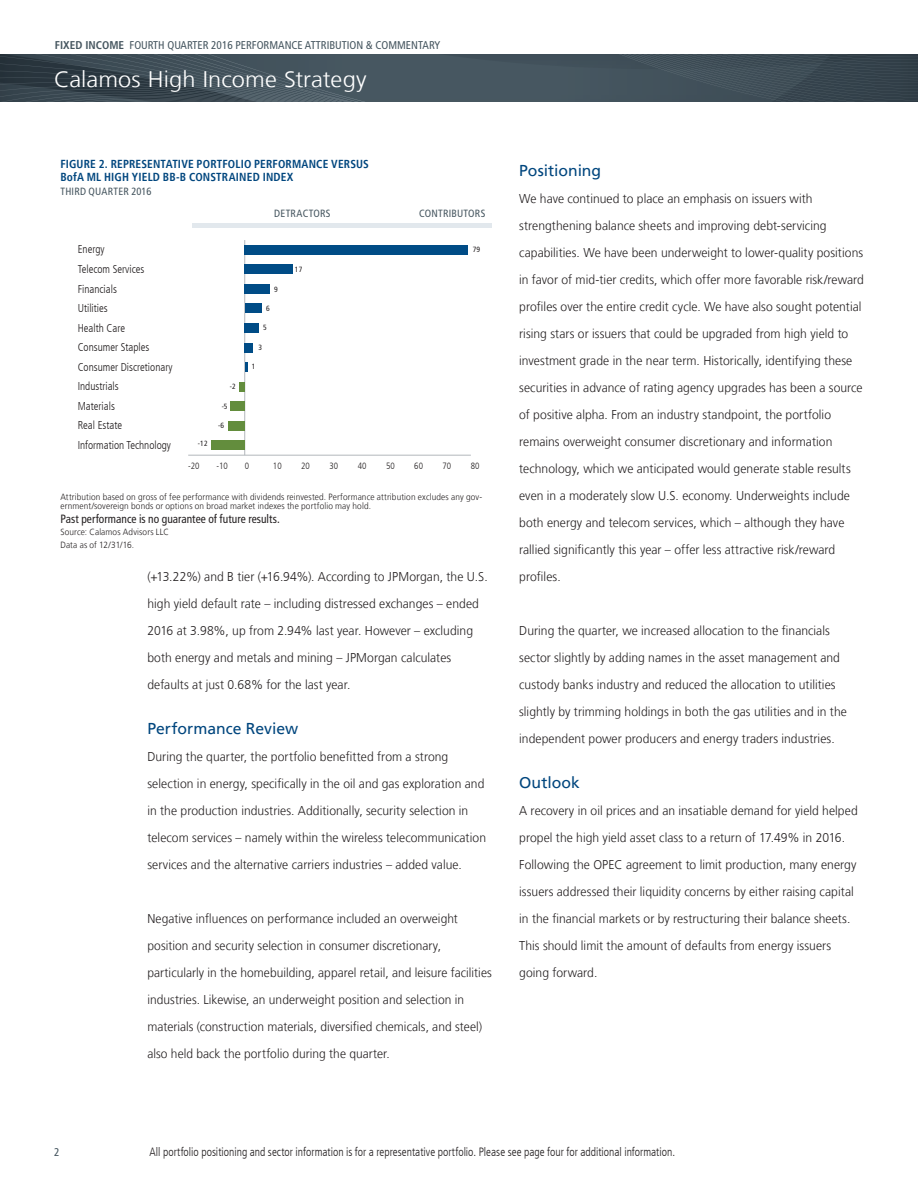
<style>
.page{position:relative;width:918px;height:1188px;background:#fff}
.page>*{position:absolute;margin:0;border:0;box-sizing:border-box;transform-origin:0 0}
.t1{font:300 22.5px "Frutiger LT";letter-spacing:.005em;color:#fff;scale:1.05 1}
.t2{font:15.75px "Frutiger LT";color:#00467e}
.t3{font:300 12.75px/27px "Frutiger LT";letter-spacing:.005em;color:#231f20;scale:.95 1}
.t4{font:300 12.75px/27px "Frutiger LT";letter-spacing:.005em;color:#231f20;scale:.94 1}
.t5{font:300 condensed 12px "Frutiger LT";color:#231f20;scale:.95 1}
.t6{font:condensed 12px "Frutiger LT";letter-spacing:.005em;color:#231f20;scale:.95 1}
.t7{font:700 condensed 11.7px/13.5px "Frutiger LT";letter-spacing:.015em;color:#00467e}
.t8{font:300 condensed 11.4px "Frutiger LT";color:#231f20}
.t9{font:condensed 11.25px "Frutiger LT";color:#45555f}
.t10{font:condensed 10.5px "Frutiger LT";letter-spacing:.02em;color:#45555f}
.t11{font:300 condensed 9.15px "Frutiger LT";color:#231f20}
.t12{font:300 9px/9px "Frutiger LT";letter-spacing:.015em;color:#231f20;scale:.92 1}
.t13{font:condensed 7.65px "Frutiger LT";color:#231f20}
.s1{font-weight:700}
</style>
<div class="page">
<svg style="left:0;top:54px;width:918px;height:47px;fill:#42525b"></svg>
<hr style="left:192px;top:223px;width:300px;height:4px;background:#e2e8ed">
<hr style="left:188px;top:455px;width:283px;height:1px;background:#b2b7bb">
<hr style="left:244px;top:240px;width:1px;height:215px;background:#b2b7bb">
<div style="left:245px;top:245px;width:223px;height:10px;background:#004c86"></div>
<div style="left:245px;top:264px;width:48px;height:10px;background:#004c86"></div>
<div style="left:245px;top:284px;width:25px;height:10px;background:#004c86"></div>
<div style="left:245px;top:304px;width:17px;height:9px;background:#004c86"></div>
<div style="left:245px;top:323px;width:14px;height:10px;background:#004c86"></div>
<div style="left:245px;top:343px;width:8px;height:10px;background:#004c86"></div>
<svg style="left:245px;top:362px;width:3px;height:10px"></svg>
<div style="left:239px;top:382px;width:6px;height:10px;background:#638d3d"></div>
<div style="left:231px;top:401px;width:14px;height:10px;background:#638d3d"></div>
<div style="left:228px;top:421px;width:17px;height:10px;background:#638d3d"></div>
<div style="left:211px;top:441px;width:34px;height:9px;background:#638d3d"></div>
<p class="t9" style="left:55px;top:39px;width:387px"><span class="s1">FIXED INCOME</span> FOURTH QUARTER 2016 PERFORMANCE ATTRIBUTION &amp; COMMENTARY</p>
<h1 class="t1" style="left:54px;top:66px;width:299px">Calamos High Income Strategy</h1>
<p class="t7" style="left:60px;top:157px;width:310px">FIGURE 2. REPRESENTATIVE PORTFOLIO PERFORMANCE VERSUS<br>BofA ML HIGH YIELD BB-B CONSTRAINED INDEX</p>
<p class="t10" style="left:60px;top:185px;width:92px">THIRD QUARTER 2016</p>
<p class="t10" style="left:274px;top:207px;width:58px">DETRACTORS</p>
<p class="t10" style="left:419px;top:207px;width:68px">CONTRIBUTORS</p>
<p class="t8" style="left:78px;top:243px;width:28px">Energy</p>
<p class="t13" style="left:473px;top:245px;width:9px">79</p>
<p class="t13" style="left:295px;top:265px;width:9px">17</p>
<p class="t13" style="left:274px;top:285px;width:5px">9</p>
<p class="t13" style="left:266px;top:303px;width:5px">6</p>
<p class="t13" style="left:263px;top:323px;width:5px">5</p>
<p class="t13" style="left:259px;top:343px;width:5px">3</p>
<p class="t13" style="left:252px;top:362px;width:5px">1</p>
<p class="t13" style="left:230px;top:382px;width:7px">-2</p>
<p class="t13" style="left:222px;top:402px;width:7px">-5</p>
<p class="t13" style="left:218px;top:421px;width:7px">-6</p>
<p class="t13" style="left:198px;top:439px;width:11px">-12</p>
<p class="t8" style="left:78px;top:263px;width:68px">Telecom Services</p>
<p class="t8" style="left:78px;top:282px;width:41px">Financials</p>
<p class="t8" style="left:78px;top:302px;width:32px">Utilities</p>
<p class="t8" style="left:78px;top:321px;width:49px">Health Care</p>
<p class="t8" style="left:78px;top:341px;width:73px">Consumer Staples</p>
<p class="t8" style="left:78px;top:360px;width:96px">Consumer Discretionary</p>
<p class="t8" style="left:78px;top:380px;width:43px">Industrials</p>
<p class="t8" style="left:78px;top:399px;width:39px">Materials</p>
<p class="t8" style="left:78px;top:419px;width:46px">Real Estate</p>
<p class="t8" style="left:78px;top:439px;width:95px">Information Technology</p>
<p class="t11" style="left:188px;top:460px;width:13px">-20</p>
<p class="t11" style="left:216px;top:460px;width:13px">-10</p>
<p class="t11" style="left:245px;top:460px;width:6px">0</p>
<p class="t11" style="left:273px;top:460px;width:10px">10</p>
<p class="t11" style="left:301px;top:460px;width:10px">20</p>
<p class="t11" style="left:330px;top:460px;width:10px">30</p>
<p class="t11" style="left:358px;top:460px;width:10px">40</p>
<p class="t11" style="left:386px;top:460px;width:10px">50</p>
<p class="t11" style="left:414px;top:460px;width:10px">60</p>
<p class="t11" style="left:443px;top:460px;width:10px">70</p>
<p class="t11" style="left:471px;top:460px;width:10px">80</p>
<p class="t12" style="left:60px;top:493px;width:460px">Attribution based on gross of fee performance with dividends reinvested. Performance attribution excludes any gov&shy;ernment/sovereign bonds or options on broad market indexes the portfolio may hold.</p>
<p class="t6" style="left:60px;top:512px;width:232px">Past performance is no guarantee of future results.</p>
<p class="t12" style="left:60px;top:526px;width:120px;line-height:12.3px">Source: Calamos Advisors LLC<br>Data as of 12/31/16.</p>
<p class="t3" style="left:147px;top:563px;width:360px">(+13.22%) and B tier (+16.94%). According to JPMorgan, the U.S. high yield default rate – including distressed exchanges – ended 2016 at 3.98%, up from 2.94% last year. However – excluding both energy and metals and mining – JPMorgan calculates defaults at just 0.68% for the last year.</p>
<p class="t2" style="left:147px;top:719px;width:152px">Performance Review</p>
<p class="t3" style="left:147px;top:743px;width:358px">During the quarter, the portfolio benefitted from a strong selection in energy, specifically in the oil and gas exploration and in the production industries. Additionally, security selection in telecom services – namely within the wireless telecommunication services and the alternative carriers industries – added value.</p>
<p class="t4" style="left:147px;top:905px;width:368px">Negative influences on performance included an overweight position and security selection in consumer discretionary, particularly in the homebuilding, apparel retail, and leisure facilities industries. Likewise, an underweight position and selection in materials (construction materials, diversified chemicals, and steel) also held back the portfolio during the quarter.</p>
<p class="t2" style="left:519px;top:161px;width:84px">Positioning</p>
<p class="t3" style="left:519px;top:185px;width:364px">We have continued to place an emphasis on issuers with strengthening balance sheets and improving debt-servicing capabilities. We have been underweight to lower-quality positions in favor of mid-tier credits, which offer more favorable risk/reward profiles over the entire credit cycle. We have also sought potential rising stars or issuers that could be upgraded from high yield to investment grade in the near term. Historically, identifying these securities in advance of rating agency upgrades has been a source of positive alpha. From an industry standpoint, the portfolio remains overweight consumer discretionary and information technology, which we anticipated would generate stable results even in a moderately slow U.S. economy. Underweights include both energy and telecom services, which – although they have rallied significantly this year – offer less attractive risk/reward profiles.</p>
<p class="t3" style="left:519px;top:617px;width:347px">During the quarter, we increased allocation to the financials sector slightly by adding names in the asset management and custody banks industry and reduced the allocation to utilities slightly by trimming holdings in both the gas utilities and in the independent power producers and energy traders industries.</p>
<p class="t2" style="left:519px;top:773px;width:62px">Outlook</p>
<p class="t3" style="left:519px;top:797px;width:358px">A recovery in oil prices and an insatiable demand for yield helped propel the high yield asset class to a return of 17.49% in 2016.<br>Following the OPEC agreement to limit production, many energy issuers addressed their liquidity concerns by either raising capital in the financial markets or by restructuring their balance sheets.<br>This should limit the amount of defaults from energy issuers going forward.</p>
<p class="t9" style="left:54px;top:1145px;width:7px">2</p>
<p class="t5" style="left:149px;top:1145px;width:555px">All portfolio positioning and sector information is for a representative portfolio. Please see page four for additional information.</p>
</div>
